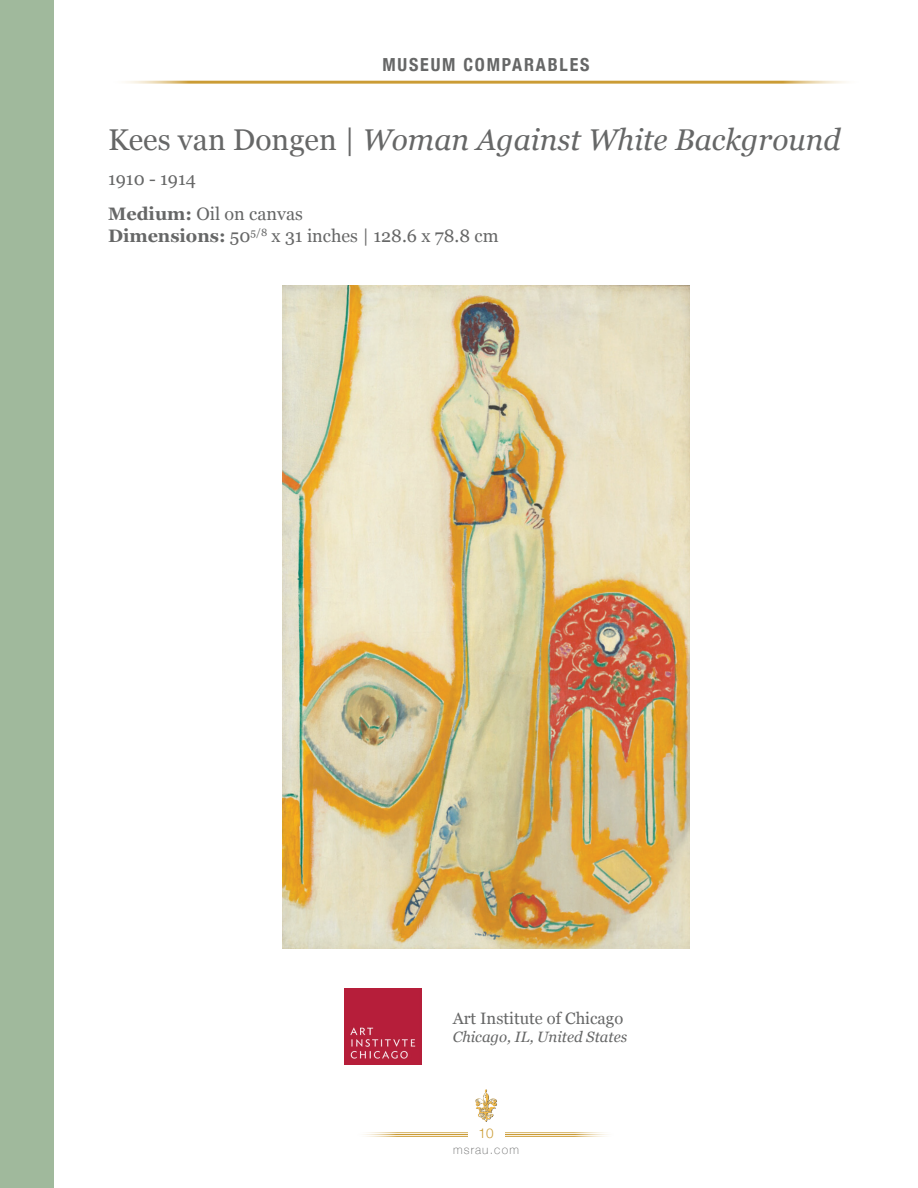
<style>
.page{position:relative;width:918px;height:1188px;background:#fff}
.page>*{position:absolute;margin:0;border:0;box-sizing:border-box;transform-origin:0 0}
.t1{font:italic 30px "Georgia";color:#666767}
.t2{font:18px "Georgia";color:#666767}
.t3{font:700 condensed 18px "Helvetica Neue";letter-spacing:.1em;color:#666767}
.t4{font:16.5px "Georgia";color:#666767}
.t5{font:italic 15px "Georgia";color:#666767}
.t6{font:300 13.5px "Helvetica Neue";color:#cb9c35}
.t7{font:100 12px "Helvetica Neue";letter-spacing:.1em;color:#666767}
.s1{font-style:normal}
.s2{font-weight:700}
</style>
<div class="page">
<svg style="left:378px;top:1133px;width:215px;height:3px"></svg>
<hr style="left:357px;top:1132px;width:258px;height:1px;background:#cb9c35">
<hr style="left:357px;top:1134px;width:258px;height:1px;background:#cb9c35">
<hr style="left:357px;top:1136px;width:258px;height:1px;background:#cb9c35">
<div style="left:468px;top:1124px;width:36px;height:15px;background:#fff"></div>
<img style="left:475px;top:1089px;width:22px;height:32px">
<div style="left:0;top:0;width:54px;height:1188px;background:#a0b99c"></div>
<img style="left:283px;top:285px;width:406px;height:663px">
<hr style="left:108px;top:81px;width:756px;height:3px;background:#cb9c35">
<img style="left:345px;top:988px;width:76px;height:77px">
<p class="t3" style="left:383px;top:50px;width:208px">MUSEUM COMPARABLES</p>
<p class="t1" style="left:108px;top:118px;width:734px"><span class="s1">Kees van Dongen |</span> Woman Against White Background</p>
<p class="t2" style="left:108px;top:166px;width:89px">1910 - 1914</p>
<p class="t2" style="left:108px;top:201px;width:196px"><span class="s2">Medium:</span> Oil on canvas</p>
<p class="t2" style="left:108px;top:222px;width:392px"><span class="s2">Dimensions:</span> 50<sup>5/8</sup> x 31 inches | 128.6 x 78.8 cm</p>
<p class="t4" style="left:453px;top:1006px;width:172px">Art Institute of Chicago</p>
<p class="t5" style="left:453px;top:1026px;width:176px">Chicago, IL, United States</p>
<p class="t6" style="left:478px;top:1122px;width:17px">10</p>
<p class="t7" style="left:453px;top:1141px;width:67px">msrau.com</p>
</div>
